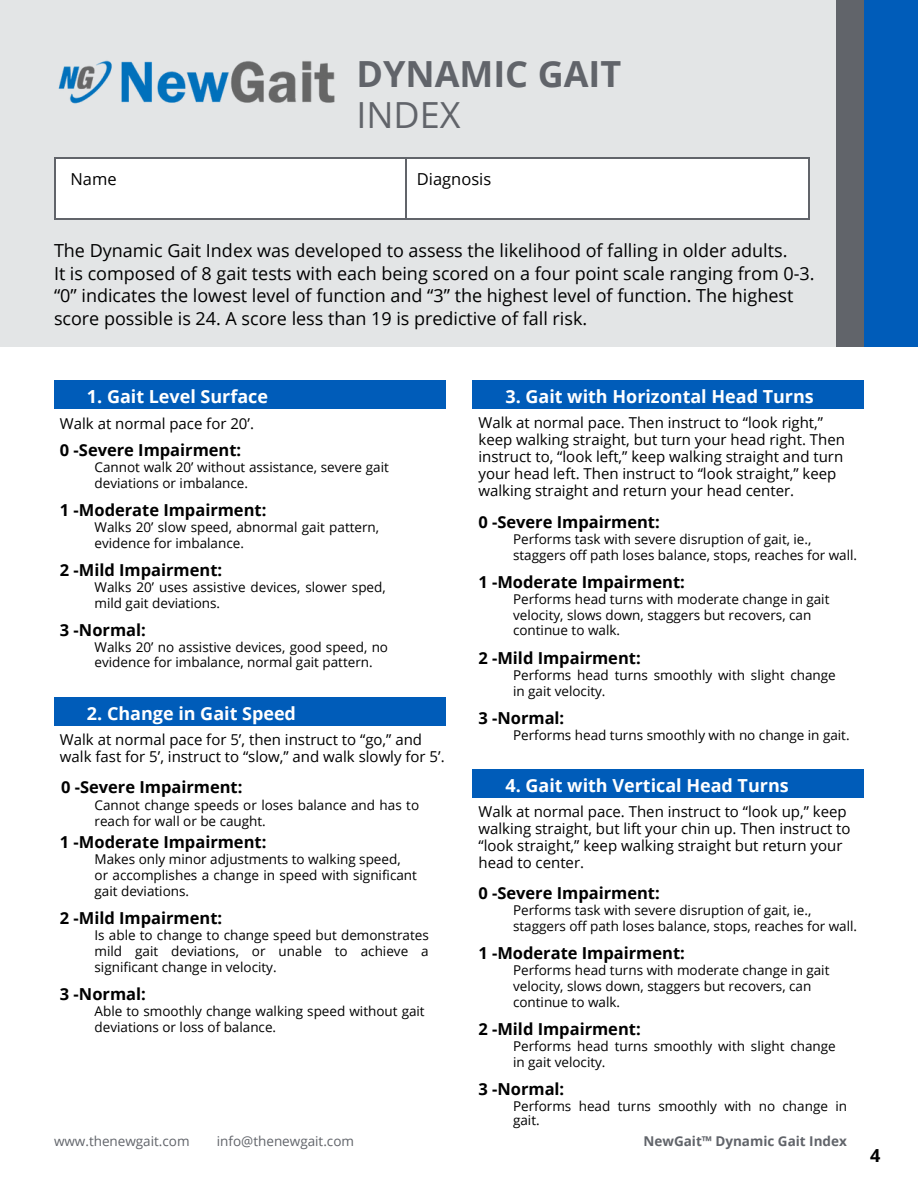
<style>
.page{position:relative;width:918px;height:1188px;background:#fff}
.page>*{position:absolute;margin:0;border:0;box-sizing:border-box;transform-origin:0 0}
.t1{font:700 36px "Open Sans";color:#61646a}
.t2{font:36px "Open Sans";color:#61646a}
.t3{font:18px/22.5px "Open Sans";color:#000}
.t4{font:700 18px "Open Sans";color:#fff}
.t5{font:700 18px "Open Sans";color:#000}
.t6{font:700 16.5px "Open Sans";color:#000}
.t7{font:16.5px "Open Sans";color:#000}
.t8{font:15px/16.8px "Open Sans";color:#000}
.t9{font:13.5px/15.8px "Open Sans";color:#000}
.t10{font:13.5px "Open Sans";color:#61646a}
.t11{font:700 13.5px "Open Sans";color:#61646a}
</style>
<div class="page">
<div style="left:54px;top:380px;width:392px;height:29px;background:#005cb9"></div>
<div style="left:54px;top:697px;width:392px;height:29px;background:#005cb9"></div>
<div style="left:472px;top:380px;width:392px;height:29px;background:#005cb9"></div>
<div style="left:472px;top:769px;width:392px;height:29px;background:#005cb9"></div>
<div style="left:0;top:0;width:837px;height:346px;background:#e3e5e6"></div>
<div style="left:864px;top:0;width:54px;height:346px;background:#005cb9"></div>
<div style="left:837px;top:0;width:27px;height:346px;background:#61646a"></div>
<div style="left:56px;top:159px;width:752px;height:59px;background:#fff"></div>
<hr style="left:54px;top:157px;width:352px;height:2px;background:#61646a">
<hr style="left:54px;top:159px;width:2px;height:59px;background:#61646a">
<hr style="left:406px;top:157px;width:404px;height:2px;background:#61646a">
<hr style="left:405px;top:159px;width:2px;height:59px;background:#61646a">
<hr style="left:808px;top:159px;width:2px;height:59px;background:#61646a">
<hr style="left:54px;top:218px;width:352px;height:2px;background:#61646a">
<hr style="left:406px;top:218px;width:404px;height:2px;background:#61646a">
<img style="left:58px;top:60px;width:277px;height:44px">
<h1 class="t1" style="left:356px;top:49px;width:266px">DYNAMIC GAIT</h1>
<h1 class="t2" style="left:356px;top:89px;width:106px">INDEX</h1>
<p class="t7" style="left:71px;top:167px;width:48px">Name</p>
<p class="t7" style="left:417px;top:167px;width:76px">Diagnosis</p>
<p class="t3" style="left:54px;top:239px;width:762px">The Dynamic Gait Index was developed to assess the likelihood of falling in older adults.<br>It is composed of 8 gait tests with each being scored on a four point scale ranging from 0-3. “0” indicates the lowest level of function and “3” the highest level of function. The highest score possible is 24. A score less than 19 is predictive of fall risk.</p>
<h2 class="t4" style="left:87px;top:384px;width:183px">1. Gait Level Surface</h2>
<p class="t8" style="left:60px;top:415px;width:196px">Walk at normal pace for 20’.</p>
<p class="t6" style="left:60px;top:438px;width:183px">0 -Severe Impairment:</p>
<p class="t9" style="left:95px;top:459px;width:296px">Cannot walk 20’ without assistance, severe gait deviations or imbalance.</p>
<p class="t6" style="left:60px;top:498px;width:208px">1 -Moderate Impairment:</p>
<p class="t9" style="left:95px;top:519px;width:286px">Walks 20’ slow speed, abnormal gait pattern, evidence for imbalance.</p>
<p class="t9" style="left:95px;top:579px;width:293px">Walks 20’ uses assistive devices, slower sped, mild gait deviations.</p>
<p class="t9" style="left:95px;top:639px;width:295px">Walks 20’ no assistive devices, good speed, no evidence for imbalance, normal gait pattern.</p>
<p class="t6" style="left:60px;top:558px;width:164px">2 -Mild Impairment:</p>
<p class="t6" style="left:60px;top:618px;width:87px">3 -Normal:</p>
<h2 class="t4" style="left:87px;top:701px;width:211px">2. Change in Gait Speed</h2>
<p class="t8" style="left:60px;top:731px;width:386px">Walk at normal pace for 5’, then instruct to “go,” and walk fast for 5’, instruct to “slow,” and walk slowly for 5’.</p>
<p class="t6" style="left:61px;top:776px;width:183px">0 -Severe Impairment:</p>
<p class="t9" style="left:95px;top:797px;width:326px">Cannot change speeds or loses balance and has to reach for wall or be caught.</p>
<p class="t6" style="left:60px;top:830px;width:208px">1 -Moderate Impairment:</p>
<p class="t9" style="left:95px;top:851px;width:324px">Makes only minor adjustments to walking speed, or accomplishes a change in speed with significant gait deviations.</p>
<p class="t6" style="left:60px;top:907px;width:164px">2 -Mild Impairment:</p>
<p class="t9" style="left:95px;top:927px;width:336px;text-align:justify">Is able to change to change speed but demonstrates mild gait deviations, or unable to achieve a significant change in velocity.</p>
<p class="t6" style="left:60px;top:983px;width:87px">3 -Normal:</p>
<p class="t9" style="left:95px;top:1003px;width:332px">Able to smoothly change walking speed without gait deviations or loss of balance.</p>
<p class="t10" style="left:54px;top:1131px;width:137px">www.thenewgait.com</p>
<p class="t10" style="left:217px;top:1131px;width:139px">info@thenewgait.com</p>
<h2 class="t4" style="left:505px;top:384px;width:310px">3. Gait with Horizontal Head Turns</h2>
<p class="t8" style="left:478px;top:414px;width:368px">Walk at normal pace. Then instruct to “look right,” keep walking straight, but turn your head right. Then instruct to, “look left,” keep walking straight and turn your head left. Then instruct to “look straight,” keep walking straight and return your head center.</p>
<p class="t6" style="left:478px;top:510px;width:183px">0 -Severe Impairment:</p>
<p class="t9" style="left:513px;top:531px;width:346px">Performs task with severe disruption of gait, ie., staggers off path loses balance, stops, reaches for wall.</p>
<p class="t6" style="left:478px;top:570px;width:208px">1 -Moderate Impairment:</p>
<p class="t9" style="left:513px;top:591px;width:318px">Performs head turns with moderate change in gait velocity, slows down, staggers but recovers, can continue to walk.</p>
<p class="t6" style="left:478px;top:646px;width:164px">2 -Mild Impairment:</p>
<p class="t9" style="left:513px;top:667px;width:324px">Performs head turns smoothly with slight change in gait velocity.</p>
<p class="t6" style="left:478px;top:706px;width:87px">3 -Normal:</p>
<p class="t9" style="left:513px;top:727px;width:338px">Performs head turns smoothly with no change in gait.</p>
<h2 class="t4" style="left:505px;top:773px;width:285px">4. Gait with Vertical Head Turns</h2>
<p class="t8" style="left:478px;top:803px;width:374px">Walk at normal pace. Then instruct to “look up,” keep walking straight, but lift your chin up. Then instruct to “look straight,” keep walking straight but return your head to center.</p>
<p class="t6" style="left:478px;top:881px;width:183px">0 -Severe Impairment:</p>
<p class="t9" style="left:513px;top:902px;width:346px">Performs task with severe disruption of gait, ie., staggers off path loses balance, stops, reaches for wall.</p>
<p class="t6" style="left:478px;top:941px;width:208px">1 -Moderate Impairment:</p>
<p class="t9" style="left:513px;top:962px;width:318px">Performs head turns with moderate change in gait velocity, slows down, staggers but recovers, can continue to walk.</p>
<p class="t6" style="left:478px;top:1017px;width:164px">2 -Mild Impairment:</p>
<p class="t9" style="left:513px;top:1038px;width:324px">Performs head turns smoothly with slight change in gait velocity.</p>
<p class="t6" style="left:478px;top:1077px;width:87px">3 -Normal:</p>
<p class="t9" style="left:513px;top:1099px;width:336px;line-height:13.5px">Performs head turns smoothly with no change in gait.</p>
<p class="t11" style="left:644px;top:1131px;width:205px">NewGait™ Dynamic Gait Index</p>
<h2 class="t5" style="left:870px;top:1143px;width:12px">4</h2>
</div>
